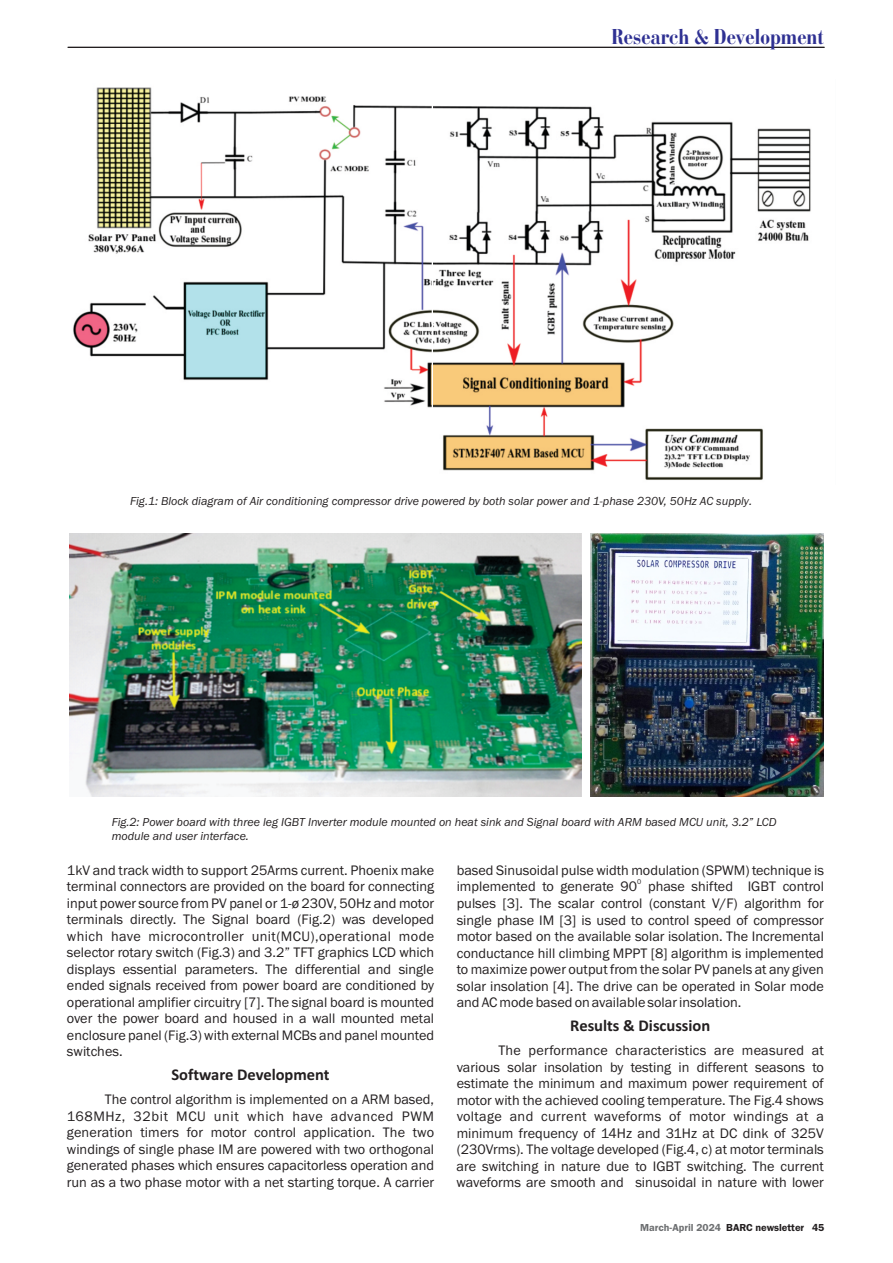
<style>
.page{position:relative;width:893px;height:1263px;background:#fff}
.page>*{position:absolute;margin:0;border:0;box-sizing:border-box;transform-origin:0 0}
.t1{font:700 condensed 22.5px "Bauer Bodoni BT";color:#2e3092}
.t2{font:700 16.5px "Calibri";color:#231f20}
.t3{font:14.25px/16.5px "Franklin Gothic";color:#231f20;text-align:justify}
.t4{font:italic 12px/13.6px "Franklin Gothic";color:#231f20}
.t5{font:600 10.5px "Franklin Gothic";color:#231f20}
.t6{font:7.2px "Franklin Gothic";color:#231f20}
.s1{color:#6d6f71}
</style>
<div class="page">
<img style="left:73px;top:87px;width:738px;height:393px">
<hr style="left:432px;top:85px;width:1px;height:596px;background:#fff">
<img style="left:590px;top:533px;width:233px;height:264px">
<img style="left:69px;top:533px;width:512px;height:264px">
<svg style="left:67px;top:47px;width:758px;height:1px"></svg>
<h1 class="t1" style="left:612px;top:27px;width:213px">Research &amp; Development</h1>
<p class="t4" style="left:130px;top:495px;width:623px">Fig.1: Block diagram of Air conditioning compressor drive powered by both solar power and 1-phase 230V, 50Hz AC supply.</p>
<p class="t4" style="left:112px;top:816px;width:666px">Fig.2: Power board with three leg IGBT Inverter module mounted on heat sink and Signal board with ARM based MCU unit, 3.2” LCD module and user interface.</p>
<p class="t3" style="left:67px;top:863px;width:369px">1kV and track width to support 25Arms current. Phoenix make terminal connectors are provided on the board for connecting input power source from PV panel or 1-ø 230V, 50Hz and motor terminals directly. The Signal board (Fig.2) was developed which have microcontroller unit(MCU),operational mode selector rotary switch (Fig.3) and 3.2” TFT graphics LCD which displays essential parameters. The differential and single ended signals received from power board are conditioned by operational amplifier circuitry [7]. The signal board is mounted over the power board and housed in a wall mounted metal enclosure panel (Fig.3) with external MCBs and panel mounted switches.</p>
<p class="t2" style="left:171px;top:1068px;width:160px">Software Development</p>
<p class="t3" style="left:67px;top:1092px;width:369px;text-indent:38px">The control algorithm is implemented on a ARM based, 168MHz, 32bit MCU unit which have advanced PWM generation timers for motor control application. The two windings of single phase IM are powered with two orthogonal generated phases which ensures capacitorless operation and run as a two phase motor with a net starting torque. A carrier</p>
<p class="t3" style="left:457px;top:863px;width:369px">based Sinusoidal pulse width modulation (SPWM) technique is</p>
<p class="t6" style="left:637px;top:879px;width:6px">0</p>
<p class="t3" style="left:457px;top:879px;width:369px">implemented to generate 90 phase shifted IGBT control pulses [3]. The scalar control (constant V/F) algorithm for single phase IM [3] is used to control speed of compressor motor based on the available solar isolation. The Incremental conductance hill climbing MPPT [8] algorithm is implemented to maximize power output from the solar PV panels at any given solar insolation [4]. The drive can be operated in Solar mode and AC mode based on available solar insolation.</p>
<p class="t2" style="left:570px;top:1019px;width:142px">Results &amp; Discussion</p>
<p class="t3" style="left:457px;top:1043px;width:369px;text-indent:42px">The performance characteristics are measured at various solar insolation by testing in different seasons to estimate the minimum and maximum power requirement of motor with the achieved cooling temperature. The Fig.4 shows voltage and current waveforms of motor windings at a minimum frequency of 14Hz and 31Hz at DC dink of 325V (230Vrms). The voltage developed (Fig.4, c) at motor terminals are switching in nature due to IGBT switching. The current waveforms are smooth and sinusoidal in nature with lower</p>
<p class="t5" style="left:640px;top:1223px;width:186px"><span class="s1">March-April 2024</span> BARC newsletter 45</p>
</div>
